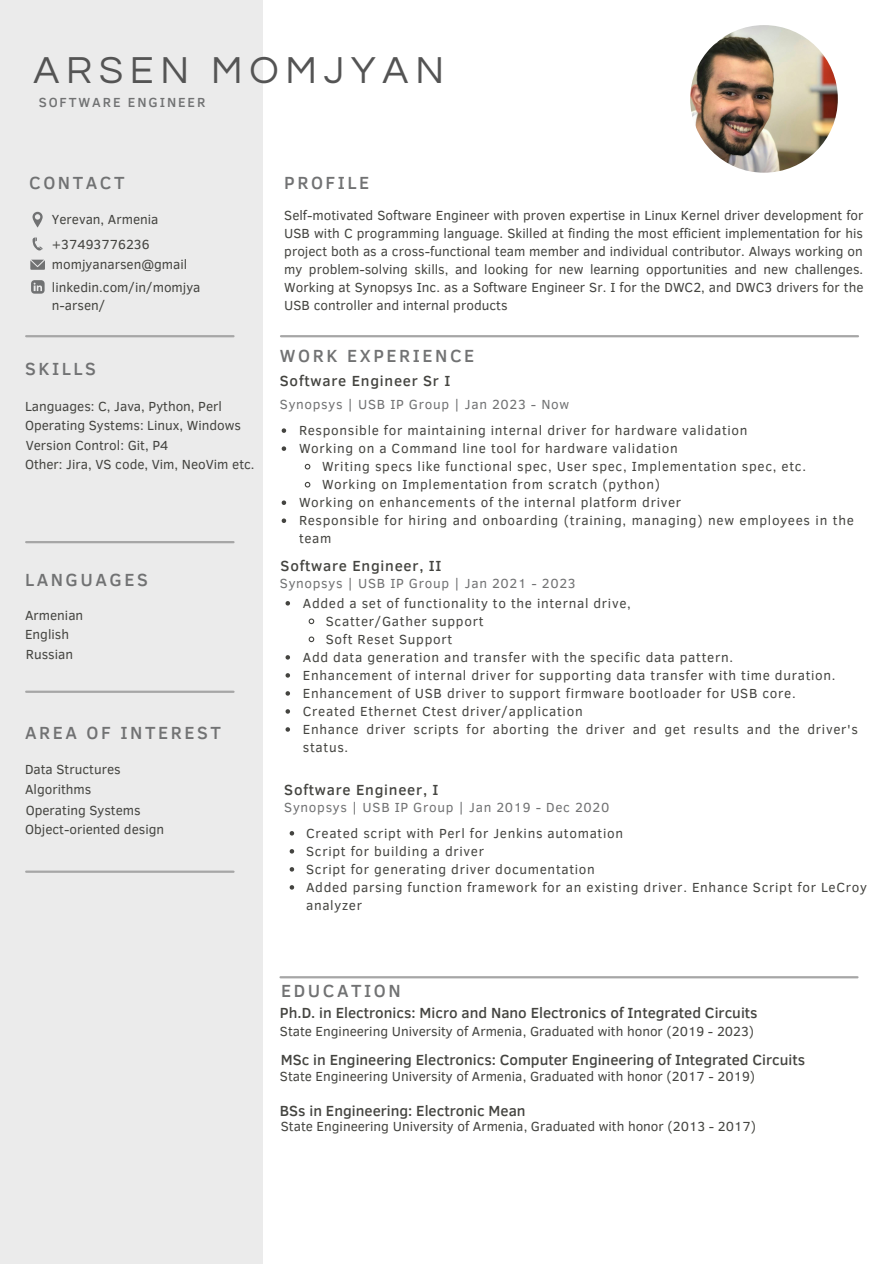
<style>
.page{position:relative;width:894px;height:1264px;background:#fff}
.page>*{position:absolute;margin:0;border:0;box-sizing:border-box;transform-origin:0 0}
.t1{font:39px "Questrial";letter-spacing:.175em;color:#545454}
.t2{font:500 18px "Clear Sans";letter-spacing:.14em;color:#717273}
.t3{font:500 15px "Clear Sans";color:#444440}
.t4{font:500 15px "Clear Sans";letter-spacing:.05em;color:#444440}
.t5{font:13.5px/18px "Clear Sans";letter-spacing:.05em;color:#444440}
.t6{font:13.5px/18px "Clear Sans";color:#444440}
.t7{font:13.5px "Clear Sans";letter-spacing:.05em;color:#717273}
.t8{font:500 13.5px "Clear Sans";letter-spacing:.14em;color:#717273}
</style>
<div class="page">
<div style="left:0;top:0;width:263px;height:1263px;background:#ebebeb"></div>
<img style="left:690px;top:25px;width:147px;height:148px;border-radius:50%">
<hr style="left:26px;top:335px;width:207px;height:2px;background:#a6a6a6">
<svg style="left:285px;top:601px;width:5px;height:4px"></svg>
<svg style="left:308px;top:618px;width:7px;height:7px"></svg>
<svg style="left:308px;top:636px;width:7px;height:7px"></svg>
<svg style="left:285px;top:655px;width:5px;height:4px"></svg>
<svg style="left:285px;top:673px;width:5px;height:4px"></svg>
<svg style="left:285px;top:691px;width:5px;height:4px"></svg>
<svg style="left:285px;top:709px;width:5px;height:4px"></svg>
<svg style="left:285px;top:727px;width:5px;height:4px"></svg>
<svg style="left:289px;top:831px;width:5px;height:4px"></svg>
<svg style="left:289px;top:849px;width:5px;height:4px"></svg>
<svg style="left:289px;top:867px;width:5px;height:4px"></svg>
<svg style="left:289px;top:885px;width:5px;height:4px"></svg>
<svg style="left:31px;top:280px;width:14px;height:14px"></svg>
<svg style="left:30px;top:260px;width:15px;height:10px"></svg>
<svg style="left:32px;top:212px;width:11px;height:15px"></svg>
<svg style="left:32px;top:237px;width:11px;height:14px"></svg>
<hr style="left:26px;top:541px;width:207px;height:2px;background:#a6a6a6">
<hr style="left:281px;top:335px;width:576px;height:2px;background:#a6a6a6">
<hr style="left:26px;top:870px;width:207px;height:2px;background:#a6a6a6">
<hr style="left:280px;top:976px;width:577px;height:2px;background:#a6a6a6">
<hr style="left:26px;top:690px;width:207px;height:3px;background:#a6a6a6">
<svg style="left:281px;top:428px;width:5px;height:5px"></svg>
<svg style="left:281px;top:446px;width:5px;height:5px"></svg>
<svg style="left:304px;top:463px;width:7px;height:7px"></svg>
<svg style="left:304px;top:481px;width:7px;height:7px"></svg>
<svg style="left:281px;top:500px;width:5px;height:5px"></svg>
<svg style="left:281px;top:518px;width:5px;height:5px"></svg>
<p class="t1" style="left:33px;top:51px;width:412px">ARSEN MOMJYAN</p>
<p class="t8" style="left:39px;top:92px;width:168px">SOFTWARE ENGINEER</p>
<p class="t2" style="left:29px;top:169px;width:97px">CONTACT</p>
<p class="t6" style="left:52px;top:209px;width:108px">Yerevan, Armenia</p>
<p class="t6" style="left:52px;top:234px;width:99px">+37493776236</p>
<p class="t6" style="left:52px;top:278px;width:150px">linkedin.com/in/momjya n-arsen/</p>
<p class="t6" style="left:52px;top:254px;width:137px">momjyanarsen@gmail</p>
<p class="t2" style="left:25px;top:356px;width:72px">SKILLS</p>
<p class="t6" style="left:25px;top:396px;width:198px">Languages: C, Java, Python, Perl</p>
<p class="t6" style="left:25px;top:416px;width:217px">Operating Systems: Linux, Windows</p>
<p class="t6" style="left:26px;top:435px;width:144px">Version Control: Git, P4</p>
<p class="t6" style="left:25px;top:455px;width:231px">Other: Jira, VS code, Vim, NeoVim etc.</p>
<p class="t2" style="left:25px;top:567px;width:124px">LANGUAGES</p>
<p class="t6" style="left:25px;top:605px;width:60px">Armenian</p>
<p class="t6" style="left:25px;top:625px;width:46px">English</p>
<p class="t6" style="left:26px;top:644px;width:49px">Russian</p>
<p class="t2" style="left:25px;top:719px;width:197px">AREA OF INTEREST</p>
<p class="t6" style="left:25px;top:759px;width:97px">Data Structures</p>
<p class="t6" style="left:25px;top:779px;width:68px">Algorithms</p>
<p class="t6" style="left:26px;top:800px;width:116px">Operating Systems</p>
<p class="t6" style="left:25px;top:819px;width:141px">Object-oriented design</p>
<p class="t2" style="left:284px;top:169px;width:87px">PROFILE</p>
<p class="t5" style="left:284px;top:206px;width:580px;text-align:justify">Self-motivated Software Engineer with proven expertise in Linux Kernel driver development for USB with C programming language. Skilled at finding the most efficient implementation for his project both as a cross-functional team member and individual contributor. Always working on my problem-solving skills, and looking for new learning opportunities and new challenges.<br>Working at Synopsys Inc. as a Software Engineer Sr. I for the DWC2, and DWC3 drivers for the USB controller and internal products</p>
<p class="t2" style="left:280px;top:342px;width:196px">WORK EXPERIENCE</p>
<p class="t4" style="left:280px;top:370px;width:172px">Software Engineer Sr I</p>
<p class="t7" style="left:280px;top:394px;width:291px">Synopsys | USB IP Group | Jan 2023 - Now</p>
<p class="t5" style="left:299px;top:421px;width:450px">Responsible for maintaining internal driver for hardware validation</p>
<p class="t5" style="left:299px;top:439px;width:380px">Working on a Command line tool for hardware validation</p>
<p class="t5" style="left:322px;top:457px;width:485px">Writing specs like functional spec, User spec, Implementation spec, etc.</p>
<p class="t5" style="left:322px;top:475px;width:339px">Working on Implementation from scratch (python)</p>
<p class="t5" style="left:299px;top:493px;width:383px">Working on enhancements of the internal platform driver</p>
<p class="t5" style="left:299px;top:511px;width:556px">Responsible for hiring and onboarding (training, managing) new employees in the team</p>
<p class="t4" style="left:280px;top:554px;width:162px">Software Engineer, II</p>
<p class="t5" style="left:303px;top:593px;width:329px">Added a set of functionality to the internal drive,</p>
<p class="t5" style="left:326px;top:611px;width:159px">Scatter/Gather support</p>
<p class="t5" style="left:326px;top:629px;width:128px">Soft Reset Support</p>
<p class="t5" style="left:303px;top:647px;width:431px">Add data generation and transfer with the specific data pattern.</p>
<p class="t5" style="left:303px;top:665px;width:534px">Enhancement of internal driver for supporting data transfer with time duration.</p>
<p class="t5" style="left:303px;top:683px;width:494px">Enhancement of USB driver to support firmware bootloader for USB core.</p>
<p class="t5" style="left:303px;top:701px;width:281px">Created Ethernet Ctest driver/application</p>
<p class="t5" style="left:303px;top:719px;width:556px">Enhance driver scripts for aborting the driver and get results and the driver's status.</p>
<p class="t7" style="left:280px;top:573px;width:297px">Synopsys | USB IP Group | Jan 2021 - 2023</p>
<p class="t4" style="left:284px;top:779px;width:156px">Software Engineer, I</p>
<p class="t7" style="left:284px;top:797px;width:326px">Synopsys | USB IP Group | Jan 2019 - Dec 2020</p>
<p class="t5" style="left:306px;top:823px;width:318px">Created script with Perl for Jenkins automation</p>
<p class="t5" style="left:306px;top:841px;width:179px">Script for building a driver</p>
<p class="t5" style="left:306px;top:859px;width:290px">Script for generating driver documentation</p>
<p class="t5" style="left:306px;top:877px;width:562px">Added parsing function framework for an existing driver. Enhance Script for LeCroy analyzer</p>
<p class="t2" style="left:281px;top:977px;width:121px">EDUCATION</p>
<p class="t3" style="left:280px;top:1002px;width:479px">Ph.D. in Electronics: Micro and Nano Electronics of Integrated Circuits</p>
<p class="t6" style="left:280px;top:1021px;width:475px">State Engineering University of Armenia, Graduated with honor (2019 - 2023)</p>
<p class="t3" style="left:281px;top:1049px;width:525px">MSc in Engineering Electronics: Computer Engineering of Integrated Circuits</p>
<p class="t6" style="left:280px;top:1066px;width:476px">State Engineering University of Armenia, Graduated with honor (2017 - 2019)</p>
<p class="t6" style="left:281px;top:1116px;width:476px">State Engineering University of Armenia, Graduated with honor (2013 - 2017)</p>
<p class="t3" style="left:280px;top:1099px;width:247px">BSs in Engineering: Electronic Mean</p>
</div>
